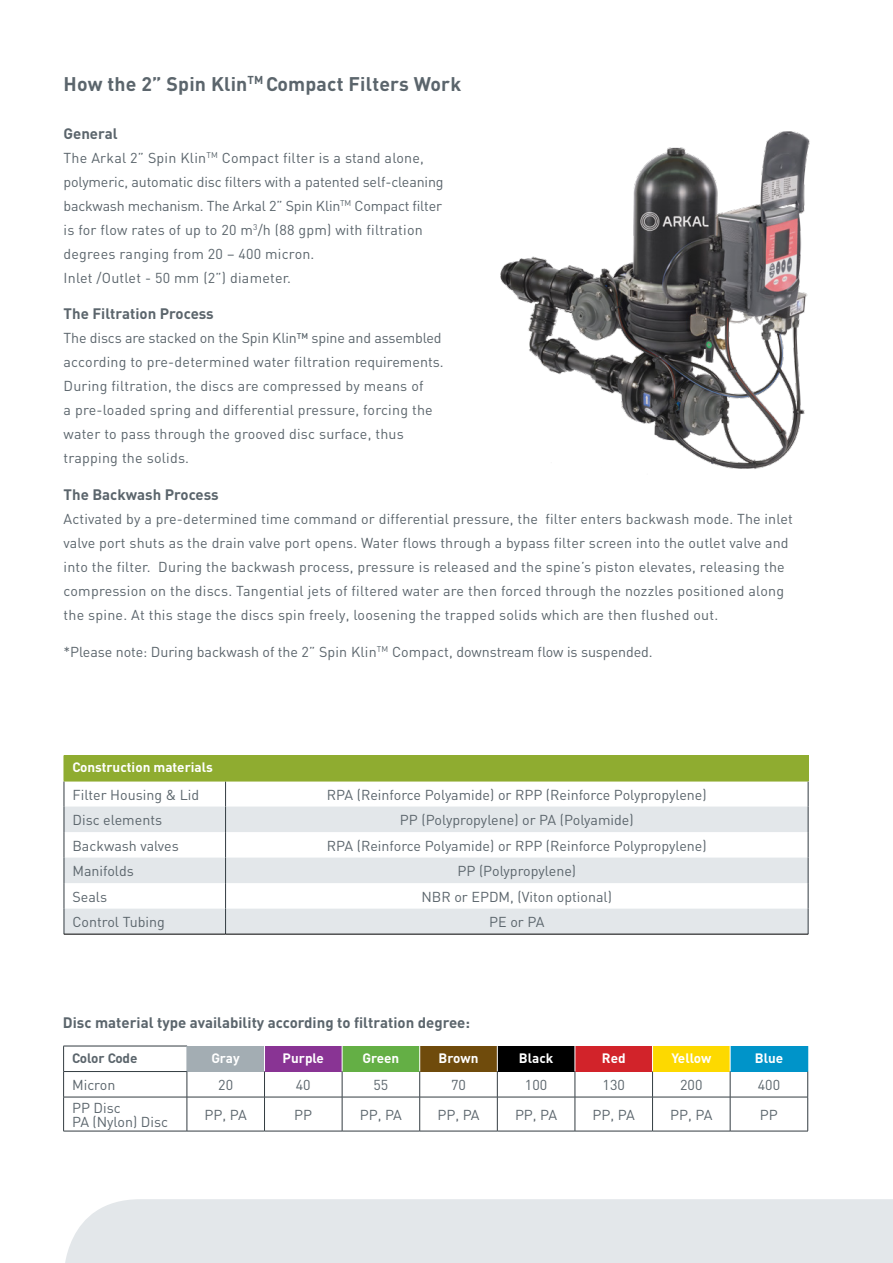
<style>
.page{position:relative;width:893px;height:1263px;background:#fff}
.page>*{position:absolute;margin:0;border:0;box-sizing:border-box;transform-origin:0 0}
.t1{font:700 19.5px "DIN";letter-spacing:.01em;color:#5b656c}
.t2{font:700 15px "DIN";color:#5b656c}
.t3{font:14.25px/24px "DIN";letter-spacing:.005em;color:#5b656c}
.t4{font:700 13.5px "DIN";color:#fff}
.t5{font:700 13.5px "DIN";color:#5b656c}
</style>
<div class="page">
<div style="left:65px;top:1199px;width:828px;height:64px;background:#e3e7ea"></div>
<div style="left:64px;top:755px;width:744px;height:26px;background:#8fac30"></div>
<svg style="left:65px;top:806px;width:743px;height:128px;fill:#e3e7ea"></svg>
<svg style="left:225px;top:782px;width:1px;height:152px"></svg>
<hr style="left:64px;top:934px;width:162px;height:1px;background:#000">
<hr style="left:226px;top:934px;width:582px;height:1px;background:#000">
<svg style="left:64px;top:782px;width:1px;height:152px"></svg>
<svg style="left:808px;top:756px;width:1px;height:178px"></svg>
<hr style="left:64px;top:781px;width:162px;height:1px;background:#8fac30">
<hr style="left:226px;top:781px;width:582px;height:1px;background:#8fac30">
<div style="left:187px;top:1046px;width:77px;height:25px;background:#a3adb3"></div>
<div style="left:264px;top:1046px;width:78px;height:25px;background:#893494"></div>
<div style="left:342px;top:1046px;width:78px;height:25px;background:#64af45"></div>
<div style="left:420px;top:1046px;width:77px;height:25px;background:#6f4b0c"></div>
<div style="left:497px;top:1046px;width:78px;height:25px;background:#000"></div>
<div style="left:575px;top:1046px;width:77px;height:25px;background:#d2232a"></div>
<div style="left:652px;top:1046px;width:78px;height:25px;background:#fdd900"></div>
<div style="left:730px;top:1046px;width:78px;height:25px;background:#0094c9"></div>
<hr style="left:63px;top:1097px;width:124px;height:1px;background:#333c42">
<hr style="left:63px;top:1097px;width:1px;height:34px;background:#333c42">
<hr style="left:187px;top:1097px;width:1px;height:34px;background:#333c42">
<hr style="left:264px;top:1097px;width:1px;height:34px;background:#333c42">
<hr style="left:342px;top:1097px;width:1px;height:34px;background:#333c42">
<hr style="left:419px;top:1097px;width:1px;height:34px;background:#333c42">
<hr style="left:497px;top:1097px;width:1px;height:34px;background:#333c42">
<hr style="left:575px;top:1097px;width:1px;height:34px;background:#333c42">
<hr style="left:652px;top:1097px;width:1px;height:34px;background:#333c42">
<hr style="left:730px;top:1097px;width:1px;height:34px;background:#333c42">
<hr style="left:807px;top:1097px;width:1px;height:34px;background:#333c42">
<hr style="left:63px;top:1131px;width:124px;height:1px;background:#333c42">
<hr style="left:187px;top:1131px;width:77px;height:1px;background:#333c42">
<hr style="left:264px;top:1131px;width:78px;height:1px;background:#333c42">
<hr style="left:342px;top:1131px;width:78px;height:1px;background:#333c42">
<hr style="left:420px;top:1131px;width:77px;height:1px;background:#333c42">
<hr style="left:497px;top:1131px;width:78px;height:1px;background:#333c42">
<hr style="left:575px;top:1131px;width:77px;height:1px;background:#333c42">
<hr style="left:652px;top:1131px;width:78px;height:1px;background:#333c42">
<hr style="left:730px;top:1131px;width:78px;height:1px;background:#333c42">
<hr style="left:63px;top:1046px;width:124px;height:1px;background:#333c42">
<svg style="left:63px;top:1046px;width:1px;height:51px"></svg>
<hr style="left:63px;top:1071px;width:124px;height:1px;background:#333c42">
<svg style="left:264px;top:1046px;width:1px;height:51px"></svg>
<svg style="left:342px;top:1046px;width:1px;height:51px"></svg>
<svg style="left:419px;top:1046px;width:1px;height:51px"></svg>
<svg style="left:497px;top:1046px;width:1px;height:51px"></svg>
<svg style="left:575px;top:1046px;width:1px;height:51px"></svg>
<svg style="left:652px;top:1046px;width:1px;height:51px"></svg>
<svg style="left:730px;top:1046px;width:1px;height:51px"></svg>
<hr style="left:187px;top:1097px;width:77px;height:1px;background:#333c42">
<hr style="left:264px;top:1097px;width:78px;height:1px;background:#333c42">
<hr style="left:342px;top:1097px;width:78px;height:1px;background:#333c42">
<hr style="left:420px;top:1097px;width:77px;height:1px;background:#333c42">
<hr style="left:497px;top:1097px;width:78px;height:1px;background:#333c42">
<hr style="left:575px;top:1097px;width:77px;height:1px;background:#333c42">
<hr style="left:652px;top:1097px;width:78px;height:1px;background:#333c42">
<hr style="left:730px;top:1097px;width:78px;height:1px;background:#333c42">
<svg style="left:187px;top:1071px;width:1px;height:26px"></svg>
<svg style="left:807px;top:1071px;width:1px;height:26px"></svg>
<img style="left:500px;top:131px;width:310px;height:338px">
<h1 class="t1" style="left:64px;top:71px;width:399px">How the 2” Spin Klin<sup>TM</sup> Compact Filters Work</h1>
<p class="t2" style="left:64px;top:123px;width:56px">General</p>
<p class="t3" style="left:64px;top:145px;width:382px">The Arkal 2” Spin Klin<sup>TM</sup> Compact filter is a stand alone, polymeric, automatic disc filters with a patented self-cleaning backwash mechanism. The Arkal 2” Spin Klin<sup>TM</sup> Compact filter is for flow rates of up to 20 m<sup>3</sup>/h (88 gpm) with filtration degrees ranging from 20 – 400 micron.<br>Inlet /Outlet - 50 mm (2”) diameter.</p>
<p class="t2" style="left:64px;top:304px;width:152px">The Filtration Process</p>
<p class="t3" style="left:64px;top:326px;width:382px">The discs are stacked on the Spin Klin<sup>TM</sup> spine and assembled according to pre-determined water filtration requirements.<br>During filtration, the discs are compressed by means of<br>a pre-loaded spring and differential pressure, forcing the water to pass through the grooved disc surface, thus trapping the solids.</p>
<p class="t2" style="left:64px;top:485px;width:157px">The Backwash Process</p>
<p class="t3" style="left:64px;top:507px;width:731px">Activated by a pre-determined time command or differential pressure, the filter enters backwash mode. The inlet valve port shuts as the drain valve port opens. Water flows through a bypass filter screen into the outlet valve and into the filter. During the backwash process, pressure is released and the spine’s piston elevates, releasing the compression on the discs. Tangential jets of filtered water are then forced through the nozzles positioned along the spine. At this stage the discs spin freely, loosening the trapped solids which are then flushed out.</p>
<p class="t3" style="left:64px;top:639px;width:591px">*Please note: During backwash of the 2” Spin Klin<sup>TM</sup> Compact, downstream flow is suspended.</p>
<p class="t4" style="left:72px;top:759px;width:142px">Construction materials</p>
<p class="t3" style="left:72px;top:782px;width:128px">Filter Housing &amp; Lid</p>
<p class="t3" style="left:327px;top:782px;width:381px">RPA (Reinforce Polyamide) or RPP (Reinforce Polypropylene)</p>
<p class="t3" style="left:72px;top:808px;width:91px">Disc elements</p>
<p class="t3" style="left:400px;top:808px;width:235px">PP (Polypropylene) or PA (Polyamide)</p>
<p class="t3" style="left:72px;top:833px;width:108px">Backwash valves</p>
<p class="t3" style="left:327px;top:833px;width:381px">RPA (Reinforce Polyamide) or RPP (Reinforce Polypropylene)</p>
<p class="t3" style="left:72px;top:859px;width:63px">Manifolds</p>
<p class="t3" style="left:457px;top:859px;width:120px">PP (Polypropylene)</p>
<p class="t3" style="left:72px;top:884px;width:36px">Seals</p>
<p class="t3" style="left:422px;top:884px;width:192px">NBR or EPDM, (Viton optional)</p>
<p class="t3" style="left:72px;top:910px;width:94px">Control Tubing</p>
<p class="t3" style="left:489px;top:910px;width:57px">PE or PA</p>
<p class="t2" style="left:63px;top:1013px;width:409px">Disc material type availability according to filtration degree:</p>
<p class="t5" style="left:72px;top:1049px;width:67px">Color Code</p>
<p class="t4" style="left:211px;top:1049px;width:30px">Gray</p>
<p class="t4" style="left:283px;top:1049px;width:43px">Purple</p>
<p class="t4" style="left:362px;top:1049px;width:38px">Green</p>
<p class="t4" style="left:439px;top:1049px;width:41px">Brown</p>
<p class="t4" style="left:519px;top:1049px;width:36px">Black</p>
<p class="t4" style="left:602px;top:1049px;width:25px">Red</p>
<p class="t4" style="left:671px;top:1049px;width:42px">Yellow</p>
<p class="t4" style="left:755px;top:1049px;width:30px">Blue</p>
<p class="t3" style="left:72px;top:1073px;width:45px">Micron</p>
<p class="t3" style="left:218px;top:1072px;width:16px">20</p>
<p class="t3" style="left:296px;top:1072px;width:16px">40</p>
<p class="t3" style="left:373px;top:1072px;width:16px">55</p>
<p class="t3" style="left:451px;top:1072px;width:16px">70</p>
<p class="t3" style="left:525px;top:1072px;width:24px">100</p>
<p class="t3" style="left:603px;top:1072px;width:24px">130</p>
<p class="t3" style="left:680px;top:1072px;width:24px">200</p>
<p class="t3" style="left:758px;top:1072px;width:24px">400</p>
<p class="t3" style="left:72px;top:1101px;width:98px;line-height:13.5px">PP Disc<br>PA (Nylon) Disc</p>
<p class="t3" style="left:205px;top:1102px;width:44px">PP, PA</p>
<p class="t3" style="left:294px;top:1102px;width:19px">PP</p>
<p class="t3" style="left:360px;top:1102px;width:44px">PP, PA</p>
<p class="t3" style="left:437px;top:1102px;width:44px">PP, PA</p>
<p class="t3" style="left:515px;top:1102px;width:44px">PP, PA</p>
<p class="t3" style="left:593px;top:1102px;width:44px">PP, PA</p>
<p class="t3" style="left:670px;top:1102px;width:44px">PP, PA</p>
<p class="t3" style="left:760px;top:1102px;width:19px">PP</p>
</div>
